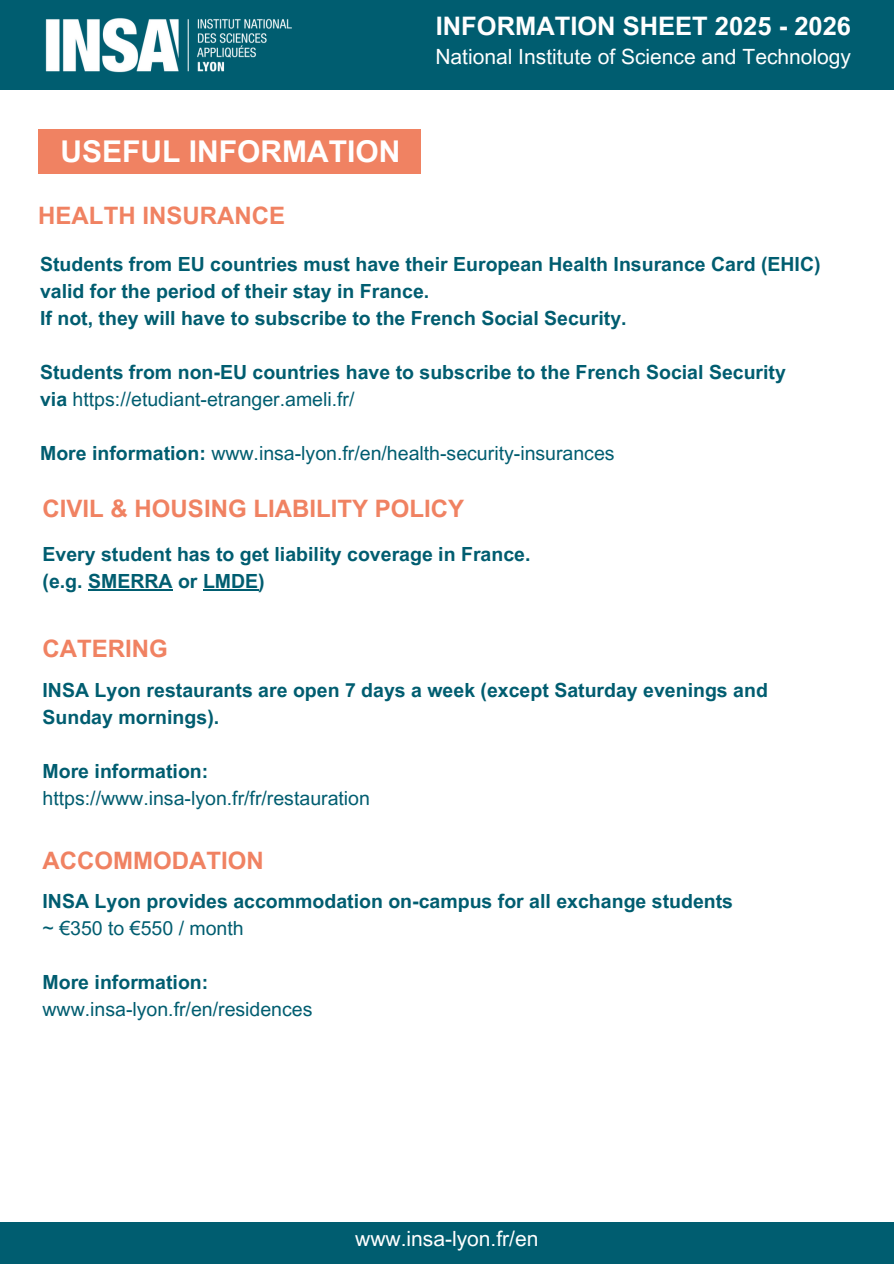
<style>
.page{position:relative;width:894px;height:1264px;background:#fff}
.page>*{position:absolute;margin:0;border:0;box-sizing:border-box;transform-origin:0 0}
.t1{font:700 30px "Arial MT Pro";color:#fff}
.t2{font:700 25.5px "Arial MT Pro";color:#fff}
.t3{font:700 24px "Arial MT Pro";color:#f08262}
.t4{font:21px "Arial MT Pro";color:#fff}
.t5{font:700 19.5px/27px "Arial MT Pro";color:#005d70}
.t6{font:19.5px "Arial MT Pro";color:#005d70}
.s1{font-weight:700}
</style>
<div class="page">
<div style="left:0;top:0;width:893px;height:89px;background:#005d70"></div>
<img style="left:45px;top:18px;width:247px;height:55px">
<div style="left:0;top:1221px;width:893px;height:42px;background:#005d70"></div>
<hr style="left:88px;top:589px;width:85px;height:1px;background:#005d70">
<hr style="left:203px;top:589px;width:55px;height:1px;background:#005d70">
<div style="left:38px;top:129px;width:207px;height:45px;background:#f08262"></div>
<div style="left:214px;top:129px;width:206px;height:45px;background:#f08262"></div>
<p class="t1" style="left:60px;top:140px;width:341px">USEFUL INFORMATION</p>
<p class="t3" style="left:38px;top:207px;width:248px">HEALTH INSURANCE</p>
<p class="t2" style="left:435px;top:16px;width:417px">INFORMATION SHEET 2025 - 2026</p>
<h2 class="t4" style="left:435px;top:49px;width:417px">National Institute of Science and Technology</h2>
<h2 class="t5" style="left:40px;top:253px;width:781px">Students from EU countries must have their European Health Insurance Card (EHIC) valid for the period of their stay in France.<br>If not, they will have to subscribe to the French Social Security.</h2>
<p class="t5" style="left:40px;top:361px;width:747px">Students from non-EU countries have to subscribe to the French Social Security</p>
<p class="t6" style="left:40px;top:392px;width:316px"><span class="s1">via</span> https://etudiant-etranger.ameli.fr/</p>
<p class="t6" style="left:40px;top:446px;width:576px"><span class="s1">More information:</span> www.insa-lyon.fr/en/health-security-insurances</p>
<h2 class="t3" style="left:43px;top:500px;width:423px">CIVIL &amp; HOUSING LIABILITY POLICY</h2>
<h1 class="t5" style="left:43px;top:543px;width:489px">Every student has to get liability coverage in France. (e.g. SMERRA or LMDE)</h1>
<p class="t3" style="left:43px;top:639px;width:127px">CATERING</p>
<h3 class="t5" style="left:43px;top:678px;width:726px">INSA Lyon restaurants are open 7 days a week (except Saturday evenings and<br>Sunday mornings).</h3>
<p class="t5" style="left:43px;top:759px;width:167px">More information:</p>
<p class="t6" style="left:43px;top:790px;width:329px">https://www.insa-lyon.fr/fr/restauration</p>
<p class="t3" style="left:43px;top:851px;width:223px">ACCOMMODATION</p>
<h2 class="t5" style="left:43px;top:890px;width:692px">INSA Lyon provides accommodation on-campus for all exchange students</h2>
<h3 class="t6" style="left:43px;top:921px;width:203px">~ €350 to €550 / month</h3>
<h2 class="t5" style="left:43px;top:971px;width:167px">More information:</h2>
<h3 class="t6" style="left:43px;top:1002px;width:271px">www.insa-lyon.fr/en/residences</h3>
<p class="t4" style="left:355px;top:1230px;width:185px">www.insa-lyon.fr/en</p>
</div>
